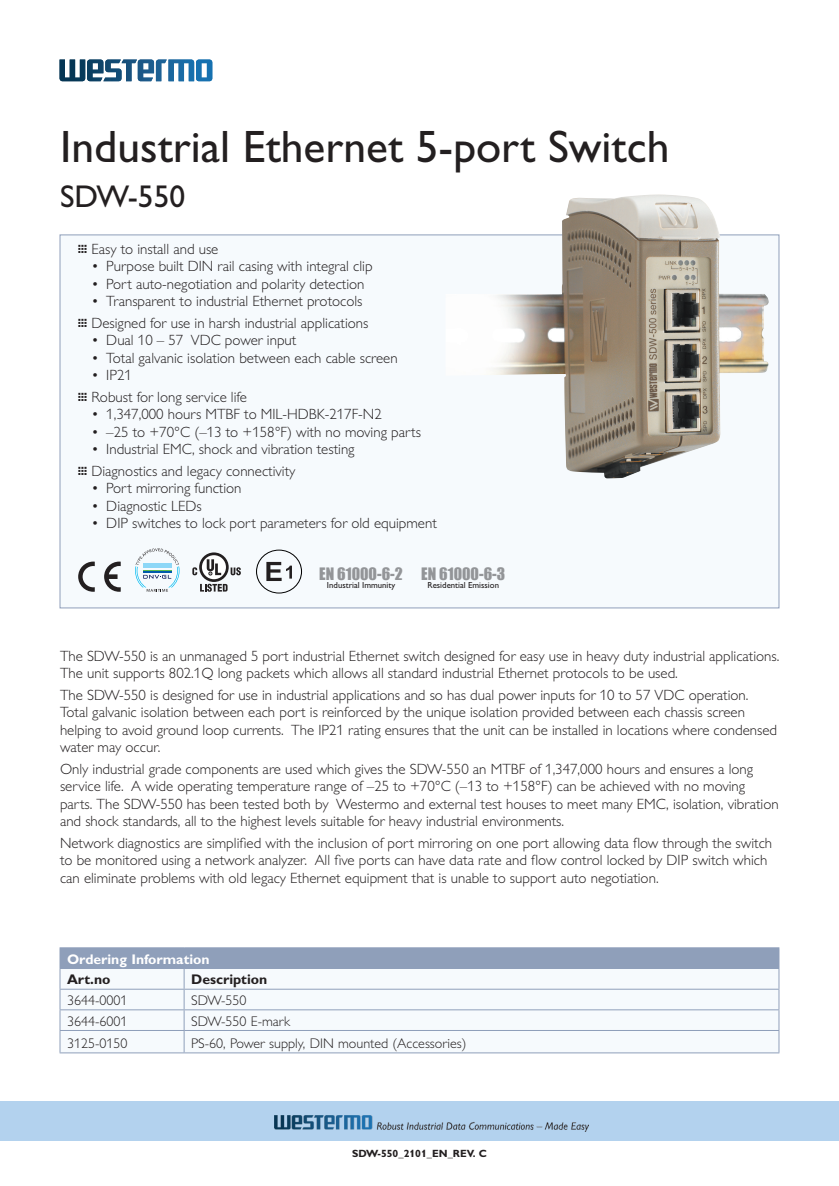
<style>
.page{position:relative;width:839px;height:1186px;background:#fff}
.page>*{position:absolute;margin:0;border:0;box-sizing:border-box;transform-origin:0 0}
.Hedline_page1{font:45.5px "Gill Alt One Mod";color:#231f20}
.Hedline2_page1{font:31.5px "Gill Alt One Mod";color:#231f20}
.t1{font:15.75px "Impact";color:#939598}
.Brödtext{font:300 14.88px/17.5px "Gill Alt One Mod";color:#231f20}
.Bildtext{font:300 14px "Gill Alt One Mod";color:#231f20}
.Tabellrubrik{font:700 14px "Gill Alt One Mod";color:#fff}
.Bildtext-2{font:700 14px "Gill Alt One Mod";color:#231f20}
.t2{font:700 10.5px "Gill Alt One Mod";color:#231f20}
.t3{font:8.75px "Gill Alt One Mod";color:#231f20}
.s1{font-weight:400}
</style>
<div class="page">
<div style="left:0;top:1101px;width:838px;height:40px;background:#b3d2ee"></div>
<img style="left:274px;top:1115px;width:314px;height:16px">
<svg style="left:60px;top:60px;width:152px;height:21px"></svg>
<div style="left:60px;top:234px;width:719px;height:374px;background:#f6fafd;border:1px solid #8f9fba"></div>
<div style="left:60px;top:947px;width:718px;height:21px;background:#8f9fba"></div>
<div style="left:61px;top:969px;width:717px;height:83px;background:#f6fafd"></div>
<hr style="left:184px;top:947px;width:595px;height:1px;background:#8f9fba">
<hr style="left:60px;top:968px;width:124px;height:1px;background:#8f9fba">
<hr style="left:184px;top:968px;width:595px;height:1px;background:#8f9fba">
<hr style="left:60px;top:988px;width:124px;height:1px;background:#8f9fba">
<hr style="left:184px;top:988px;width:595px;height:1px;background:#8f9fba">
<hr style="left:60px;top:1009px;width:124px;height:1px;background:#8f9fba">
<hr style="left:184px;top:1009px;width:595px;height:1px;background:#8f9fba">
<hr style="left:60px;top:1030px;width:124px;height:1px;background:#8f9fba">
<svg style="left:60px;top:969px;width:1px;height:83px"></svg>
<hr style="left:184px;top:1030px;width:595px;height:1px;background:#8f9fba">
<svg style="left:184px;top:969px;width:1px;height:83px"></svg>
<svg style="left:778px;top:948px;width:1px;height:104px"></svg>
<hr style="left:60px;top:1052px;width:124px;height:1px;background:#8f9fba">
<hr style="left:184px;top:1052px;width:595px;height:1px;background:#8f9fba">
<img style="left:445px;top:194px;width:323px;height:284px">
<div style="left:256px;top:550px;width:46px;height:43px;border:1px solid #000;border-radius:50%"></div>
<svg style="left:266px;top:562px;width:26px;height:19px"></svg>
<svg style="left:78px;top:561px;width:17px;height:31px"></svg>
<svg style="left:104px;top:561px;width:17px;height:31px"></svg>
<svg style="left:135px;top:548px;width:44px;height:44px"></svg>
<svg style="left:200px;top:584px;width:27px;height:8px"></svg>
<svg style="left:230px;top:567px;width:11px;height:8px"></svg>
<svg style="left:199px;top:552px;width:30px;height:30px"></svg>
<svg style="left:202px;top:555px;width:24px;height:24px"></svg>
<svg style="left:207px;top:559px;width:14px;height:16px"></svg>
<svg style="left:192px;top:567px;width:5px;height:8px"></svg>
<p class="Hedline_page1" style="left:60px;top:121px;width:610px">Industrial Ethernet 5-port Switch</p>
<p class="Hedline2_page1" style="left:60px;top:179px;width:127px">SDW-550</p>
<p class="Brödtext" style="left:77px;top:240px;width:142px"><span class="s1">…</span> Easy to install and use</p>
<p class="Brödtext" style="left:91px;top:257px;width:282px">• Purpose built DIN rail casing with integral clip</p>
<p class="Brödtext" style="left:91px;top:275px;width:274px">• Port auto-negotiation and polarity detection</p>
<p class="Brödtext" style="left:91px;top:292px;width:272px">• Transparent to industrial Ethernet protocols</p>
<p class="Brödtext" style="left:77px;top:314px;width:292px"><span class="s1">…</span> Designed for use in harsh industrial applications</p>
<p class="Brödtext" style="left:91px;top:331px;width:206px">• Dual 10 – 57 VDC power input</p>
<p class="Brödtext" style="left:91px;top:349px;width:308px">• Total galvanic isolation between each cable screen</p>
<p class="Brödtext" style="left:91px;top:366px;width:42px">• IP21</p>
<p class="Brödtext" style="left:77px;top:388px;width:171px"><span class="s1">…</span> Robust for long service life</p>
<p class="Brödtext" style="left:91px;top:405px;width:292px">• 1,347,000 hours MTBF to MIL-HDBK-217F-N2</p>
<p class="Brödtext" style="left:91px;top:423px;width:331px">• –25 to +70°C (–13 to +158°F) with no moving parts</p>
<p class="Brödtext" style="left:91px;top:440px;width:265px">• Industrial EMC, shock and vibration testing</p>
<p class="Brödtext" style="left:77px;top:462px;width:219px"><span class="s1">…</span> Diagnostics and legacy connectivity</p>
<p class="Brödtext" style="left:91px;top:479px;width:152px">• Port mirroring function</p>
<p class="Brödtext" style="left:91px;top:497px;width:112px">• Diagnostic LEDs</p>
<p class="Brödtext" style="left:91px;top:514px;width:347px">• DIP switches to lock port parameters for old equipment</p>
<p class="t1" style="left:319px;top:561px;width:85px">EN 61000-6-2</p>
<p class="t3" style="left:327px;top:580px;width:70px">Industrial Immunity</p>
<p class="t1" style="left:421px;top:561px;width:85px">EN 61000-6-3</p>
<p class="t3" style="left:427px;top:580px;width:73px">Residential Emission</p>
<p class="Brödtext" style="left:60px;top:647px;width:720px">The SDW-550 is an unmanaged 5 port industrial Ethernet switch designed for easy use in heavy duty industrial applications.<br>The unit supports 802.1Q long packets which allows all standard industrial Ethernet protocols to be used.</p>
<p class="Brödtext" style="left:60px;top:686px;width:718px">The SDW-550 is designed for use in industrial applications and so has dual power inputs for 10 to 57 VDC operation.<br>Total galvanic isolation between each port is reinforced by the unique isolation provided between each chassis screen helping to avoid ground loop currents. The IP21 rating ensures that the unit can be installed in locations where condensed water may occur.</p>
<p class="Brödtext" style="left:60px;top:760px;width:720px">Only industrial grade components are used which gives the SDW-550 an MTBF of 1,347,000 hours and ensures a long service life. A wide operating temperature range of –25 to +70°C (–13 to +158°F) can be achieved with no moving parts. The SDW-550 has been tested both by Westermo and external test houses to meet many EMC, isolation, vibration and shock standards, all to the highest levels suitable for heavy industrial environments.</p>
<p class="Brödtext" style="left:60px;top:834px;width:713px">Network diagnostics are simplified with the inclusion of port mirroring on one port allowing data flow through the switch to be monitored using a network analyzer. All five ports can have data rate and flow control locked by DIP switch which can eliminate problems with old legacy Ethernet equipment that is unable to support auto negotiation.</p>
<p class="Tabellrubrik" style="left:67px;top:951px;width:144px">Ordering Information</p>
<p class="Bildtext-2" style="left:67px;top:971px;width:45px">Art.no</p>
<p class="Bildtext-2" style="left:191px;top:971px;width:78px">Description</p>
<p class="Bildtext" style="left:67px;top:992px;width:62px">3644-0001</p>
<p class="Bildtext" style="left:191px;top:992px;width:57px">SDW-550</p>
<p class="Bildtext" style="left:67px;top:1013px;width:62px">3644-6001</p>
<p class="Bildtext" style="left:191px;top:1013px;width:100px">SDW-550 E-mark</p>
<p class="Bildtext" style="left:67px;top:1035px;width:62px">3125-0150</p>
<p class="Bildtext" style="left:191px;top:1035px;width:277px">PS-60, Power supply, DIN mounted (Accessories)</p>
<p class="t2" style="left:352px;top:1147px;width:136px">SDW-550_2101_EN_REV. C</p>
</div>
